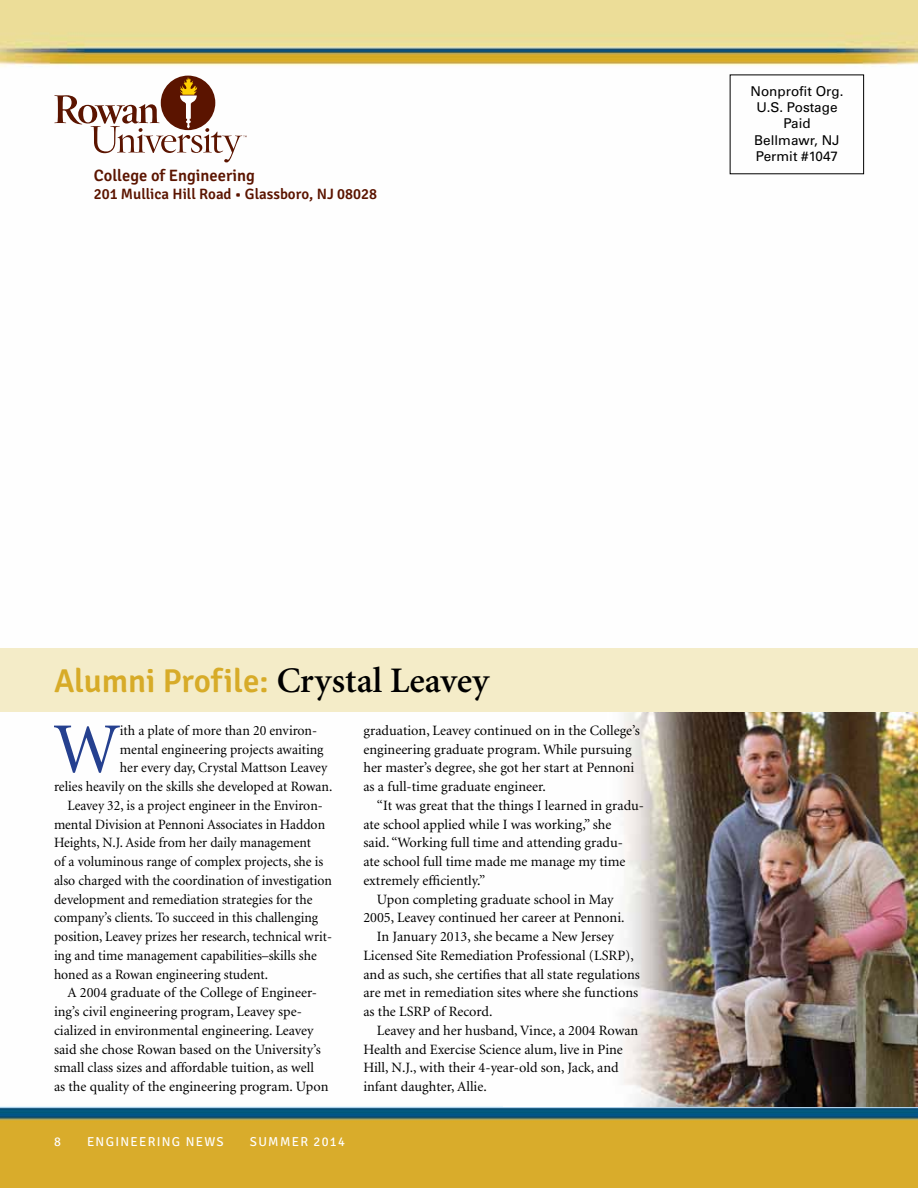
<style>
.page{position:relative;width:918px;height:1188px;background:#fff}
.page>*{position:absolute;margin:0;border:0;box-sizing:border-box;transform-origin:0 0}
.t1{font:72px "Minion";color:#25408f}
.t2{font:600 33px "Signika Negative";color:#d7ab28}
.t3{font:600 16.5px "Signika Negative";color:#5b1400}
.t4{font:600 15px "Signika Negative";color:#5b1400}
.t5{font:14.25px/18.8px "Minion";color:#000}
.t6{font:14.25px "Minion";color:#000;scale:.96 1}
.t7{font:13.5px/16.2px "Univers";color:#000;text-align:center}
.t8{font:12.9px "Signika Negative";letter-spacing:.1em;color:#fff}
.s1{font-family:"Minion";font-size:36px;color:#000}
</style>
<div class="page">
<img style="left:0;top:0;width:918px;height:1188px">
<svg style="left:54px;top:77px;width:193px;height:85px"></svg>
<img style="left:503px;top:711px;width:415px;height:396px">
<div style="left:0;top:648px;width:918px;height:63px;background:#f4ecc8"></div>
<p class="t3" style="left:94px;top:166px;width:163px">College of Engineering</p>
<p class="t4" style="left:94px;top:186px;width:285px">201 Mullica Hill Road • Glassboro, NJ 08028</p>
<p class="t7" style="left:751px;top:83px;width:95px">Nonprofit Org.<br>U.S. Postage<br>Paid<br>Bellmawr, NJ<br>Permit #1047</p>
<h2 class="t2" style="left:54px;top:662px;width:437px">Alumni Profile: <span class="s1">Crystal Leavey</span></h2>
<h1 class="t1" style="left:54px;top:714px;width:67px">W</h1>
<p class="t5" style="left:120px;top:721px;width:199px">ith a plate of more than 20 environ-</p>
<p class="t5" style="left:120px;top:740px;width:205px">mental engineering projects awaiting</p>
<p class="t5" style="left:120px;top:759px;width:209px">her every day, Crystal Mattson Leavey</p>
<p class="t5" style="left:54px;top:778px;width:280px">relies heavily on the skills she developed at Rowan.</p>
<p class="t6" style="left:68px;top:798px;width:267px">Leavey 32, is a project engineer in the Environ-</p>
<p class="t6" style="left:54px;top:817px;width:284px">mental Division at Pennoni Associates in Haddon</p>
<p class="t6" style="left:54px;top:836px;width:269px">Heights, N.J. Aside from her daily management</p>
<p class="t6" style="left:54px;top:855px;width:282px">of a voluminous range of complex projects, she is</p>
<p class="t6" style="left:54px;top:873px;width:291px">also charged with the coordination of investigation</p>
<p class="t6" style="left:54px;top:892px;width:271px">development and remediation strategies for the</p>
<p class="t6" style="left:54px;top:911px;width:277px">company’s clients. To succeed in this challenging</p>
<p class="t6" style="left:54px;top:930px;width:291px">position, Leavey prizes her research, technical writ-</p>
<p class="t6" style="left:54px;top:948px;width:275px">ing and time management capabilities–skills she</p>
<p class="t6" style="left:54px;top:967px;width:225px">honed as a Rowan engineering student.</p>
<p class="t5" style="left:67px;top:984px;width:251px">A 2004 graduate of the College of Engineer-</p>
<p class="t5" style="left:54px;top:1003px;width:249px">ing’s civil engineering program, Leavey spe-</p>
<p class="t5" style="left:54px;top:1021px;width:261px">cialized in environmental engineering. Leavey</p>
<p class="t5" style="left:54px;top:1040px;width:268px">said she chose Rowan based on the University’s</p>
<p class="t5" style="left:54px;top:1059px;width:262px">small class sizes and affordable tuition, as well</p>
<p class="t5" style="left:54px;top:1078px;width:276px">as the quality of the engineering program. Upon</p>
<p class="t8" style="left:54px;top:1135px;width:8px">8</p>
<p class="t8" style="left:87px;top:1135px;width:138px">ENGINEERING NEWS</p>
<p class="t8" style="left:250px;top:1135px;width:97px">SUMMER 2014</p>
<p class="t5" style="left:363px;top:721px;width:278px">graduation, Leavey continued on in the College’s engineering graduate program. While pursuing her master’s degree, she got her start at Pennoni as a full-time graduate engineer.</p>
<p class="t5" style="left:377px;top:796px;width:269px">“It was great that the things I learned in gradu-</p>
<p class="t5" style="left:363px;top:815px;width:250px">ate school applied while I was working,” she</p>
<p class="t5" style="left:363px;top:834px;width:261px">said. “Working full time and attending gradu-</p>
<p class="t5" style="left:363px;top:853px;width:264px">ate school full time made me manage my time</p>
<p class="t5" style="left:363px;top:871px;width:123px">extremely efficiently.”</p>
<p class="t5" style="left:377px;top:890px;width:238px">Upon completing graduate school in May</p>
<p class="t5" style="left:363px;top:909px;width:263px">2005, Leavey continued her career at Pennoni.</p>
<p class="t5" style="left:377px;top:928px;width:238px">In January 2013, she became a New Jersey</p>
<p class="t5" style="left:363px;top:946px;width:272px">Licensed Site Remediation Professional (LSRP),</p>
<p class="t5" style="left:363px;top:965px;width:278px">and as such, she certifies that all state regulations</p>
<p class="t5" style="left:363px;top:984px;width:276px">are met in remediation sites where she functions</p>
<p class="t5" style="left:363px;top:1003px;width:131px">as the LSRP of Record.</p>
<p class="t5" style="left:377px;top:1021px;width:263px">Leavey and her husband, Vince, a 2004 Rowan</p>
<p class="t5" style="left:363px;top:1040px;width:261px">Health and Exercise Science alum, live in Pine</p>
<p class="t5" style="left:363px;top:1059px;width:257px">Hill, N.J., with their 4-year-old son, Jack, and</p>
<p class="t5" style="left:363px;top:1078px;width:125px">infant daughter, Allie.</p>
</div>
